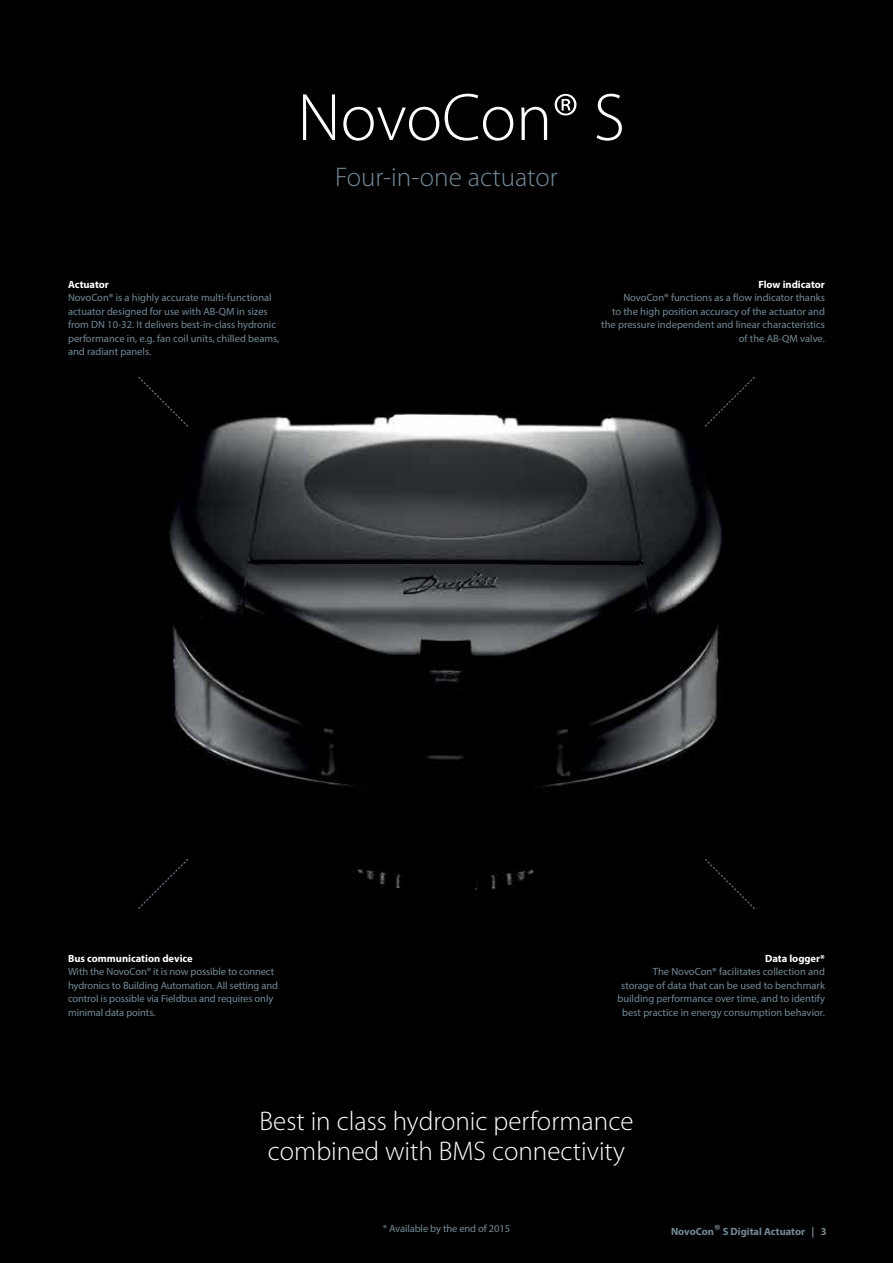
<style>
.page{position:relative;width:893px;height:1263px;background:#fff}
.page>*{position:absolute;margin:0;border:0;box-sizing:border-box;transform-origin:0 0}
.t1{font:300 67.5px "Myriad Pro";letter-spacing:-.005em;color:#fff}
.t2{font:300 27px/30px "Myriad Pro";color:#fff;text-align:center}
.t3{font:300 27px "Myriad Pro";color:#748a96}
.t4{font:10.5px/13.5px "Myriad Pro";color:#748a96}
.t5{font:700 10.5px "Myriad Pro";color:#748a96}
.t6{font:700 10.5px "Myriad Pro";color:#fff}
.s1{font-weight:700;color:#fff}
.s2{font-weight:600}
.s3{font-weight:600;font-size:15px}
</style>
<div class="page">
<img style="left:0;top:0;width:893px;height:1263px">
<div style="left:704px;top:376px;width:51px;height:51px;background:#000"></div>
<div style="left:137px;top:376px;width:52px;height:51px;background:#000"></div>
<div style="left:704px;top:858px;width:51px;height:52px;background:#000"></div>
<div style="left:137px;top:858px;width:52px;height:52px;background:#000"></div>
<h1 class="t1" style="left:297px;top:77px;width:329px">NovoCon® S</h1>
<h2 class="t3" style="left:335px;top:161px;width:224px">Four-in-one actuator</h2>
<p class="t4" style="left:68px;top:277px;width:213px"><span class="s1">Actuator<br></span>NovoCon<span class="s2">®</span> is a highly accurate multi-functional actuator designed for use with AB-QM in sizes from DN 10-32. It delivers best-in-class hydronic performance in, e.g. fan coil units, chilled beams, and radiant panels.</p>
<p class="t4" style="left:601px;top:277px;width:225px;text-align:right"><span class="s1">Flow indicator<br></span>NovoCon<span class="s2">®</span> functions as a flow indicator thanks<br>to the high position accuracy of the actuator and the pressure independent and linear characteristics of the AB-QM valve.</p>
<p class="t6" style="left:68px;top:951px;width:126px">Bus communication device</p>
<p class="t4" style="left:68px;top:965px;width:212px">With the NovoCon® it is now possible to connect hydronics to Building Automation. All setting and control is possible via Fieldbus and requires only minimal data points.</p>
<p class="t4" style="left:617px;top:951px;width:209px;text-align:right"><span class="s1">Data logger*<br></span>The NovoCon<span class="s2">®</span> facilitates collection and storage of data that can be used to benchmark building performance over time, and to identify best practice in energy consumption behavior.</p>
<h2 class="t2" style="left:260px;top:1106px;width:375px">Best in class hydronic performance combined with BMS connectivity</h2>
<p class="t4" style="left:383px;top:1222px;width:129px">* Available by the end of 2015</p>
<p class="t5" style="left:671px;top:1224px;width:157px">NovoCon<span class="s3">®</span> S Digital Actuator | 3</p>
</div>
